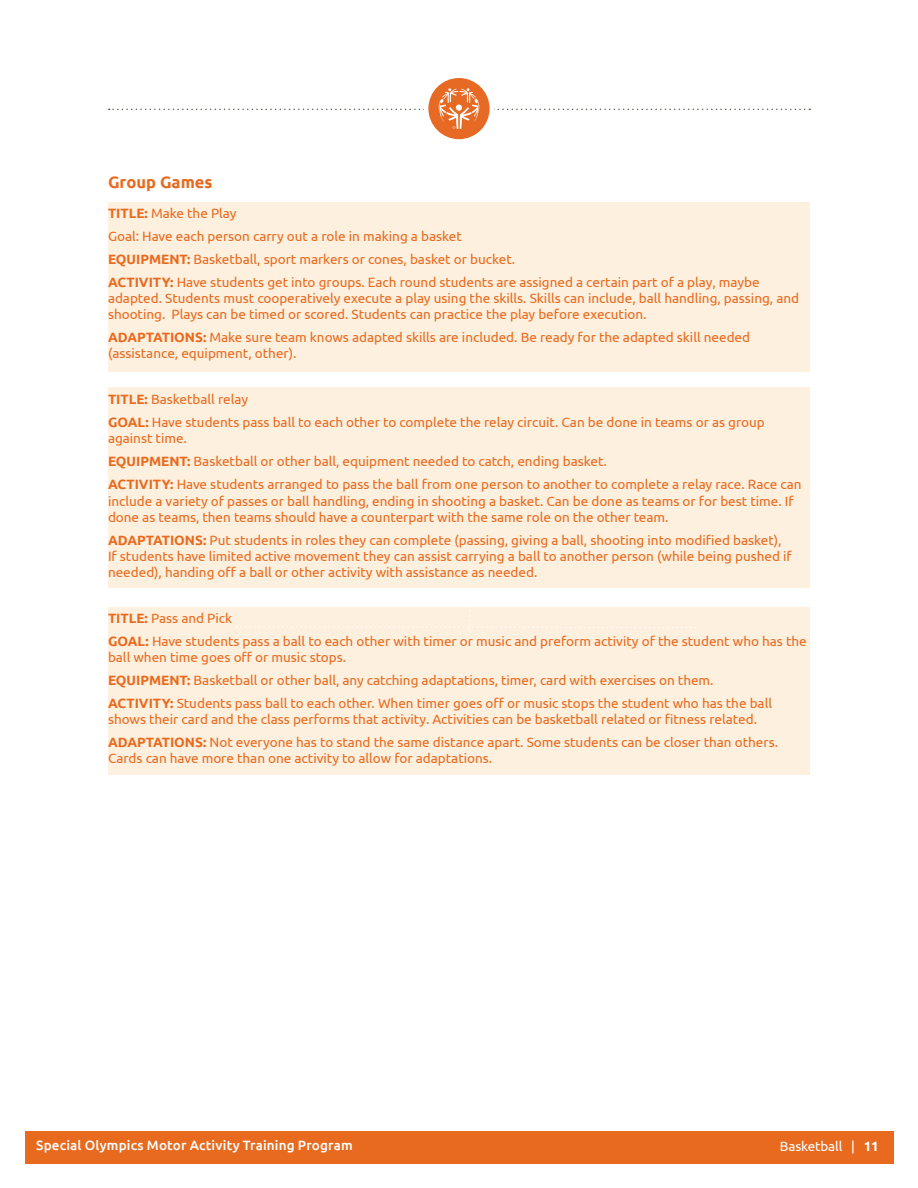
<style>
.page{position:relative;width:918px;height:1188px;background:#fff}
.page>*{position:absolute;margin:0;border:0;box-sizing:border-box;transform-origin:0 0}
.t1{font:700 16.5px "Ubuntu";color:#e86a1f}
.t2{font:13.5px/23px "Ubuntu";color:#e86a1f}
.t3{font:13.5px "Ubuntu";letter-spacing:.02em;color:#fff}
.t4{font:500 13.5px "Ubuntu";letter-spacing:.01em;color:#fff}
.t5{font:13.5px "Ubuntu";letter-spacing:-.01em;color:#fff}
.s1{font-weight:700}
</style>
<div class="page">
<div style="left:108px;top:608px;width:702px;height:167px;background:#fef0de"></div>
<div style="left:108px;top:387px;width:702px;height:201px;background:#fef0de"></div>
<div style="left:108px;top:202px;width:702px;height:170px;background:#fef0de"></div>
<div style="left:25px;top:1131px;width:868px;height:33px;background:#e86a1f"></div>
<svg style="left:426px;top:76px;width:66px;height:65px"></svg>
<div style="left:424px;top:73px;width:70px;height:71px;border:4px solid #fff;border-radius:50%"></div>
<svg style="left:109px;top:88px;width:701px;height:41px"></svg>
<svg style="left:236px;top:569px;width:459px;height:64px"></svg>
<p class="t1" style="left:108px;top:172px;width:106px">Group Games</p>
<p class="t2" style="left:108px;top:201px;width:653px"><span class="s1">TITLE:</span> Make the Play<br>Goal: Have each person carry out a role in making a basket<br><span class="s1">EQUIPMENT:</span> Basketball, sport markers or cones, basket or bucket.<br><span class="s1">ACTIVITY:</span> Have students get into groups. Each round students are assigned a certain part of a play, maybe</p>
<p class="t2" style="left:108px;top:290px;width:693px;line-height:16.2px">adapted. Students must cooperatively execute a play using the skills. Skills can include, ball handling, passing, and shooting. Plays can be timed or scored. Students can practice the play before execution.</p>
<p class="t2" style="left:108px;top:329px;width:644px;line-height:16.2px"><span class="s1">ADAPTATIONS:</span> Make sure team knows adapted skills are included. Be ready for the adapted skill needed (assistance, equipment, other).</p>
<p class="t2" style="left:108px;top:388px;width:658px"><span class="s1">TITLE:</span> Basketball relay<br><span class="s1">GOAL:</span> Have students pass ball to each other to complete the relay circuit. Can be done in teams or as group</p>
<p class="t2" style="left:108px;top:427px;width:695px">against time.<br><span class="s1">EQUIPMENT:</span> Basketball or other ball, equipment needed to catch, ending basket.<br><span class="s1">ACTIVITY:</span> Have students arranged to pass the ball from one person to another to complete a relay race. Race can</p>
<p class="t2" style="left:108px;top:492px;width:687px;line-height:16.2px">include a variety of passes or ball handling, ending in shooting a basket. Can be done as teams or for best time. If done as teams, then teams should have a counterpart with the same role on the other team.</p>
<p class="t2" style="left:108px;top:531px;width:685px;line-height:16.2px"><span class="s1">ADAPTATIONS:</span> Put students in roles they can complete (passing, giving a ball, shooting into modified basket),<br>If students have limited active movement they can assist carrying a ball to another person (while being pushed if needed), handing off a ball or other activity with assistance as needed.</p>
<p class="t2" style="left:108px;top:606px;width:700px"><span class="s1">TITLE:</span> Pass and Pick<br><span class="s1">GOAL:</span> Have students pass a ball to each other with timer or music and preform activity of the student who has the</p>
<p class="t2" style="left:108px;top:645px;width:666px">ball when time goes off or music stops.<br><span class="s1">EQUIPMENT:</span> Basketball or other ball, any catching adaptations, timer, card with exercises on them.<br><span class="s1">ACTIVITY:</span> Students pass ball to each other. When timer goes off or music stops the student who has the ball</p>
<p class="t2" style="left:108px;top:708px;width:672px">shows their card and the class performs that activity. Activities can be basketball related or fitness related.<br><span class="s1">ADAPTATIONS:</span> Not everyone has to stand the same distance apart. Some students can be closer than others.</p>
<p class="t2" style="left:108px;top:747px;width:386px">Cards can have more than one activity to allow for adaptations.</p>
<p class="t4" style="left:36px;top:1137px;width:221px">Special Olympics Motor Activity Tr</p>
<p class="t3" style="left:39px;top:1138px;width:317px">Special Olympics Motor Activity Training Program</p>
<p class="t5" style="left:780px;top:1138px;width:101px">Basketball | <span class="s1">11</span></p>
</div>
